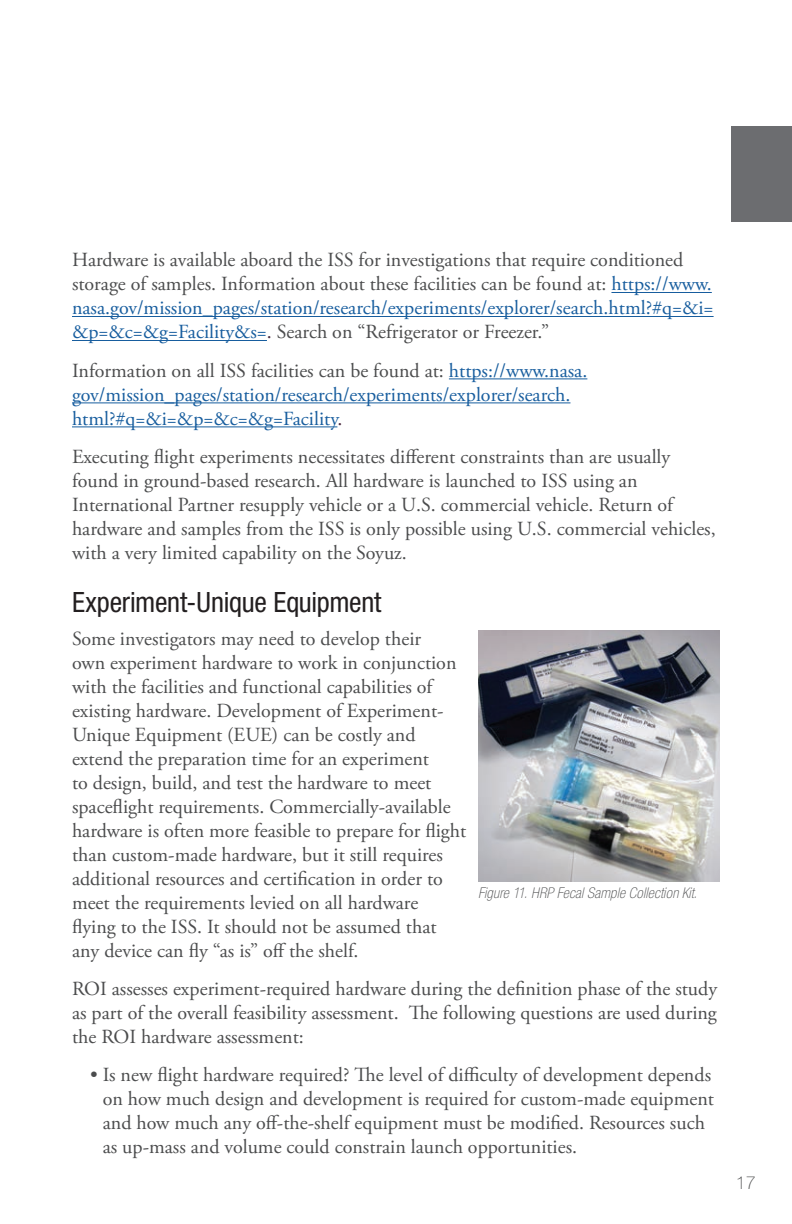
<style>
.page{position:relative;width:792px;height:1224px;background:#fff}
.page>*{position:absolute;margin:0;border:0;box-sizing:border-box;transform-origin:0 0}
.t1{font:condensed 28px "Helvetica Neue LT Std";letter-spacing:-.01em;color:#231f20}
._04_Body_Text{font:20px/24px "Adobe Garamond Pro";color:#4b4c4d}
._04_Body_Text-2{font:20px/24px "Adobe Garamond Pro";color:#175d9e}
.t2{font:100 18px "Helvetica Neue LT Std";color:#4b4c4d}
._07_Caption__Gray{font:italic 100 condensed 14.8px "Helvetica Neue LT Std";letter-spacing:.015em;color:#4b4c4d}
.s1{color:#175d9e}
.s2{color:#4a2a3f}
.s3{color:#4b4c4d}
</style>
<div class="page">
<div style="left:731px;top:126px;width:61px;height:96px;background:#6c6d70"></div>
<hr style="left:611px;top:292px;width:101px;height:1px;background:#175d9e">
<hr style="left:72px;top:316px;width:642px;height:1px;background:#175d9e">
<hr style="left:72px;top:340px;width:195px;height:1px;background:#175d9e">
<hr style="left:449px;top:378px;width:138px;height:1px;background:#175d9e">
<hr style="left:72px;top:402px;width:498px;height:1px;background:#175d9e">
<hr style="left:72px;top:426px;width:265px;height:1px;background:#175d9e">
<img style="left:478px;top:630px;width:242px;height:252px">
<p class="_04_Body_Text" style="left:72px;top:249px;width:643px">Hardware is available aboard the ISS for investigations that require conditioned storage of samples. Information about these facilities can be found at: <span class="s1">https://www. nasa.gov/mission_pages/station/research/experiments/explorer/search.html?#q=&amp;i= &amp;p=&amp;c=&amp;g=Facility&amp;s=</span><span class="s2">.</span> Search on “Refrigerator or Freezer.”</p>
<p class="_04_Body_Text-2" style="left:72px;top:359px;width:517px"><span class="s3">Information on all ISS facilities can be found at:</span> https://www.nasa. gov/mission_pages/station/research/experiments/explorer/search. html?#q=&amp;i=&amp;p=&amp;c=&amp;g=Facility<span class="s2">.</span></p>
<p class="_04_Body_Text" style="left:72px;top:446px;width:645px">Executing flight experiments necessitates different constraints than are usually found in ground-based research. All hardware is launched to ISS using an International Partner resupply vehicle or a U.S. commercial vehicle. Return of hardware and samples from the ISS is only possible using U.S. commercial vehicles, with a very limited capability on the Soyuz.</p>
<h2 class="t1" style="left:72px;top:586px;width:311px">Experiment-Unique Equipment</h2>
<p class="_04_Body_Text" style="left:72px;top:627px;width:396px">Some investigators may need to develop their<br>own experiment hardware to work in conjunction with the facilities and functional capabilities of existing hardware. Development of Experiment-Unique Equipment (EUE) can be costly and extend the preparation time for an experiment<br>to design, build, and test the hardware to meet spaceflight requirements. Commercially-available hardware is often more feasible to prepare for flight than custom-made hardware, but it still requires additional resources and certification in order to meet the requirements levied on all hardware flying to the ISS. It should not be assumed that any device can fly “as is” off the shelf.</p>
<p class="_07_Caption__Gray" style="left:478px;top:884px;width:221px">Figure 11. HRP Fecal Sample Collection Kit.</p>
<p class="_04_Body_Text" style="left:72px;top:977px;width:647px;text-align:justify">ROI assesses experiment-required hardware during the definition phase of the study as part of the overall feasibility assessment. The following questions are used during the ROI hardware assessment:</p>
<p class="_04_Body_Text" style="left:103px;top:1064px;width:613px;text-indent:-13px">• Is new flight hardware required? The level of difficulty of development depends on how much design and development is required for custom-made equipment and how much any off-the-shelf equipment must be modified. Resources such as up-mass and volume could constrain launch opportunities.</p>
<p class="t2" style="left:736px;top:1172px;width:22px">17</p>
</div>
